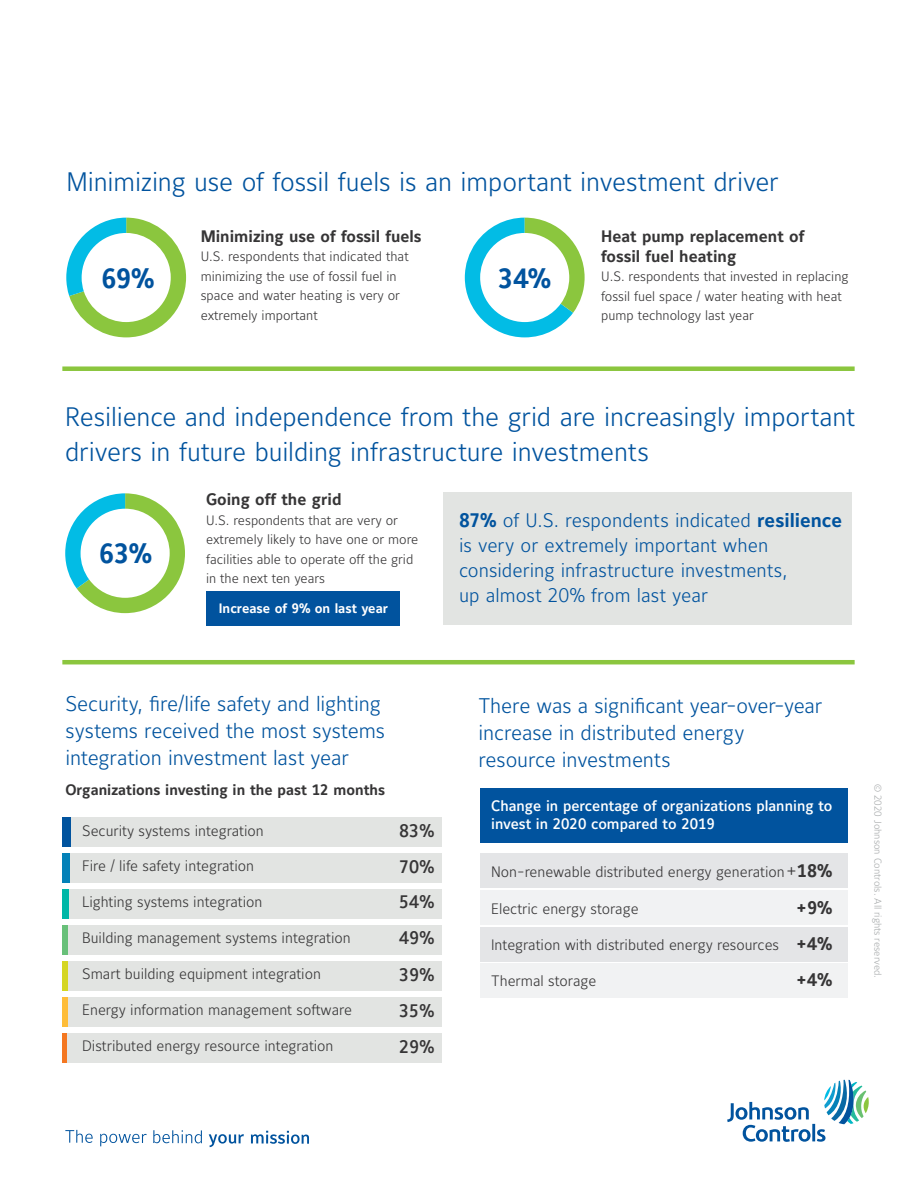
<style>
.page{position:relative;width:918px;height:1188px;background:#fff}
.page>*{position:absolute;margin:0;border:0;box-sizing:border-box;transform-origin:0 0}
.t1{font:700 27.45px "Maurea Jci Tf ML";color:#01539e}
.t2{font:300 26.55px/35.4px "Maurea Jci Tf ML";letter-spacing:-.005em;color:#01539e}
.Bullets{font:300 21px/27px "Maurea Jci Tf ML";letter-spacing:-.005em;color:#01539e}
.t3{font:300 19.5px/24.8px "Maurea Jci Tf ML";color:#01539e}
.t4{font:500 18px "Maurea Jci Tf ML";color:#363536}
.t5{font:700 18px "Maurea Jci Tf ML";color:#363536}
.t6{font:700 16.5px/19.8px "Maurea Jci Tf ML";color:#363536}
.t7{font:300 15px "Maurea Jci Tf ML";color:#363536}
.t8{font:500 15px "Maurea Jci Tf ML";color:#fff}
.t9{font:700 15px "Maurea Jci Tf ML";color:#363536}
.t10{font:300 13.5px/19.5px "Maurea Jci Tf ML";color:#363536}
.t11{font:700 13.5px "Maurea Jci Tf ML";color:#fff}
.t12{font:300 9.9px "Maurea Jci Tf ML";color:#a8abac}
.s1{font-weight:700}
.s2{font-size:18px}
.s3{font-weight:700;font-size:18px}
</style>
<div class="page">
<svg style="left:66px;top:218px;width:120px;height:119px"></svg>
<svg style="left:65px;top:493px;width:120px;height:120px"></svg>
<svg style="left:727px;top:1080px;width:142px;height:62px"></svg>
<svg style="left:65px;top:1130px;width:28px;height:13px"></svg>
<svg style="left:100px;top:1134px;width:47px;height:12px"></svg>
<svg style="left:153px;top:1130px;width:49px;height:13px"></svg>
<svg style="left:209px;top:1134px;width:35px;height:13px"></svg>
<svg style="left:251px;top:1131px;width:58px;height:13px"></svg>
<div style="left:62px;top:817px;width:380px;height:30px;background:#e2e4e2"></div>
<div style="left:62px;top:853px;width:380px;height:30px;background:#e2e4e2"></div>
<div style="left:62px;top:889px;width:380px;height:30px;background:#e2e4e2"></div>
<div style="left:62px;top:925px;width:380px;height:30px;background:#e2e4e2"></div>
<div style="left:62px;top:961px;width:380px;height:30px;background:#e2e4e2"></div>
<div style="left:62px;top:997px;width:380px;height:30px;background:#e2e4e2"></div>
<div style="left:62px;top:1033px;width:379px;height:30px;background:#e2e4e2"></div>
<div style="left:62px;top:817px;width:9px;height:30px;background:#01539e"></div>
<div style="left:62px;top:853px;width:8px;height:30px;background:#0481b8"></div>
<div style="left:62px;top:889px;width:7px;height:30px;background:#00b7a7"></div>
<div style="left:62px;top:925px;width:6px;height:30px;background:#68c079"></div>
<div style="left:62px;top:961px;width:6px;height:30px;background:#d5d622"></div>
<div style="left:62px;top:997px;width:5px;height:30px;background:#febd39"></div>
<div style="left:62px;top:1033px;width:5px;height:30px;background:#f47721"></div>
<div style="left:443px;top:492px;width:409px;height:133px;background:#e2e4e2"></div>
<div style="left:206px;top:591px;width:193px;height:34px;background:#01539e"></div>
<svg style="left:465px;top:218px;width:120px;height:119px"></svg>
<div style="left:62px;top:366px;width:793px;height:5px;background:#8bc63e"></div>
<hr style="left:62px;top:660px;width:793px;height:4px;background:#8bc63e">
<div style="left:480px;top:964px;width:368px;height:34px;background:#f1f2f3"></div>
<div style="left:480px;top:890px;width:368px;height:34px;background:#f1f2f3"></div>
<div style="left:480px;top:854px;width:368px;height:34px;background:#e4e5e7"></div>
<div style="left:480px;top:927px;width:368px;height:34px;background:#e4e5e7"></div>
<div style="left:480px;top:789px;width:368px;height:54px;background:#01539e"></div>
<p class="t2" style="left:67px;top:163px;width:714px">Minimizing use of fossil fuels is an important investment driver</p>
<p class="t6" style="left:201px;top:226px;width:222px">Minimizing use of fossil fuels</p>
<p class="t10" style="left:201px;top:246px;width:209px">U.S. respondents that indicated that minimizing the use of fossil fuel in space and water heating is very or</p>
<p class="t10" style="left:201px;top:305px;width:119px">extremely important</p>
<p class="t1" style="left:101px;top:262px;width:55px">69%</p>
<p class="t1" style="left:498px;top:262px;width:54px">34%</p>
<p class="t6" style="left:601px;top:226px;width:205px">Heat pump replacement of fossil fuel heating</p>
<p class="t10" style="left:601px;top:266px;width:249px">U.S. respondents that invested in replacing fossil fuel space / water heating with heat pump technology last year</p>
<p class="t2" style="left:65px;top:398px;width:791px">Resilience and independence from the grid are increasingly important drivers in future building infrastructure investments</p>
<p class="t6" style="left:206px;top:490px;width:137px">Going off the grid</p>
<p class="t10" style="left:206px;top:510px;width:193px">U.S. respondents that are very or</p>
<p class="t10" style="left:206px;top:529px;width:214px">extremely likely to have one or more</p>
<p class="t10" style="left:206px;top:549px;width:209px">facilities able to operate off the grid</p>
<p class="t10" style="left:206px;top:568px;width:120px">in the next ten years</p>
<p class="t11" style="left:219px;top:600px;width:171px">Increase of 9% on last year</p>
<p class="t3" style="left:459px;top:508px;width:385px"><span class="s1">87%</span> of U.S. respondents indicated <span class="s1">resilience </span>is very or extremely important when</p>
<p class="t3" style="left:459px;top:557px;width:330px">considering infrastructure investments,</p>
<p class="t3" style="left:459px;top:582px;width:250px">up almost 20% from last year</p>
<p class="t1" style="left:99px;top:537px;width:54px">63%</p>
<p class="Bullets" style="left:65px;top:690px;width:321px">Security, fire/life safety and lighting systems received the most systems integration investment last year</p>
<p class="t9" style="left:65px;top:781px;width:321px">Organizations investing in the past 12 months</p>
<p class="t7" style="left:82px;top:822px;width:183px">Security systems integration</p>
<p class="t7" style="left:82px;top:857px;width:174px">Fire / life safety integration</p>
<p class="t7" style="left:82px;top:893px;width:182px">Lighting systems integration</p>
<p class="t7" style="left:82px;top:929px;width:270px">Building management systems integration</p>
<p class="t7" style="left:82px;top:965px;width:240px">Smart building equipment integration</p>
<p class="t7" style="left:82px;top:1001px;width:271px">Energy information management software</p>
<p class="t7" style="left:82px;top:1037px;width:253px">Distributed energy resource integration</p>
<p class="t4" style="left:399px;top:820px;width:37px">83%</p>
<p class="t4" style="left:399px;top:856px;width:37px">70%</p>
<p class="t4" style="left:399px;top:891px;width:37px">54%</p>
<p class="t4" style="left:399px;top:927px;width:37px">49%</p>
<p class="t4" style="left:399px;top:964px;width:37px">39%</p>
<p class="t4" style="left:399px;top:1000px;width:37px">35%</p>
<p class="t4" style="left:399px;top:1036px;width:37px">29%</p>
<p class="Bullets" style="left:478px;top:691px;width:345px">There was a significant year-over-year</p>
<p class="Bullets" style="left:478px;top:718px;width:267px">increase in distributed energy</p>
<p class="Bullets" style="left:478px;top:745px;width:194px">resource investments</p>
<p class="t8" style="left:491px;top:797px;width:343px">Change in percentage of organizations planning to</p>
<p class="t8" style="left:491px;top:815px;width:225px">invest in 2020 compared to 2019</p>
<p class="t7" style="left:491px;top:863px;width:343px">Non-renewable distributed energy generation<span class="s2">+</span><span class="s3">18%</span></p>
<p class="t7" style="left:491px;top:899px;width:149px">Electric energy storage</p>
<p class="t5" style="left:796px;top:896px;width:38px">+9%</p>
<p class="t7" style="left:491px;top:936px;width:343px">Integration with distributed energy resources <span class="s3">+4%</span></p>
<p class="t7" style="left:491px;top:972px;width:107px">Thermal storage</p>
<p class="t5" style="left:796px;top:969px;width:38px">+4%</p>
<p class="t12" style="left:884px;top:784px;width:196px;rotate:90deg">© 2020 Johnson Controls. All rights reserved.</p>
</div>
